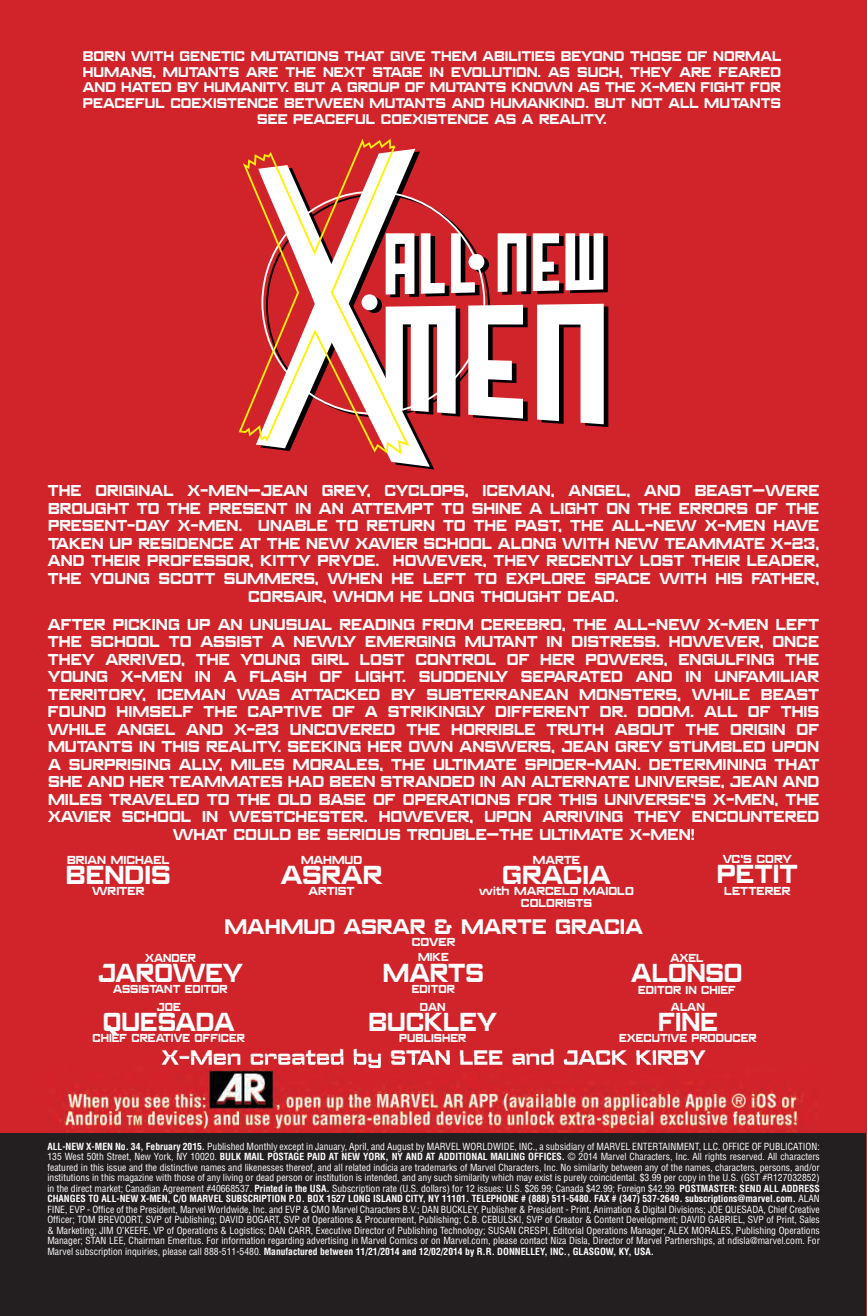
<style>
.page{position:relative;width:867px;height:1316px;background:#fff}
.page>*{position:absolute;margin:0;border:0;box-sizing:border-box;transform-origin:0 0}
.t1{font:700 25.9px "Register Wide";color:#fff;scale:.94 1}
.t2{font:700 25.9px "Register Wide";color:#fff}
.t3{font:700 21px "Register Wide";color:#fff}
.t4{font:700 15.75px/17.5px "Register Wide";color:#fff;text-align:center}
.t5{font:700 14px/15.8px "Register Wide";color:#fff;text-align:center}
.t6{font:700 11.55px "Register Wide";color:#fff;scale:.94 1}
.t7{font:700 11.55px/11.5px "Register Wide";color:#fff;text-align:center}
.t8{font:condensed 9.62px/10.5px "Helvetica";color:#fff;text-align:justify}
.s1{font-weight:700}
</style>
<div class="page">
<div style="left:0;top:0;width:866px;height:1153px;background:#d1232a"></div>
<div style="left:0;top:1133px;width:865px;height:182px;background:#231f20"></div>
<div style="left:473px;top:257px;width:16px;height:15px;background:#000001;border-radius:50%"></div>
<svg style="left:429px;top:205px;width:56px;height:209px"></svg>
<svg style="left:387px;top:149px;width:42px;height:317px"></svg>
<svg style="left:409px;top:306px;width:51px;height:110px;background:#cfbdbe"></svg>
<svg style="left:468px;top:305px;width:59px;height:116px"></svg>
<svg style="left:537px;top:304px;width:71px;height:123px"></svg>
<svg style="left:409px;top:233px;width:70px;height:64px"></svg>
<svg style="left:497px;top:233px;width:110px;height:61px;background:#ba9c9d"></svg>
<div style="left:468px;top:254px;width:16px;height:16px;background:#fff;border-radius:50%"></div>
<svg style="left:238px;top:139px;width:171px;height:315px"></svg>
<img style="left:60px;top:1064px;width:743px;height:68px">
<img style="left:161px;top:1056px;width:259px;height:11px">
<img style="left:420px;top:1056px;width:134px;height:8px">
<svg style="left:417px;top:1056px;width:3px;height:8px"></svg>
<img style="left:563px;top:1056px;width:33px;height:8px">
<img style="left:596px;top:1056px;width:106px;height:8px">
<p class="t5" style="left:83px;top:47px;width:699px">BORN WITH GENETIC MUTATIONS THAT GIVE THEM ABILITIES BEYOND THOSE OF NORMAL HUMANS, MUTANTS ARE THE NEXT STAGE IN EVOLUTION. AS SUCH, THEY ARE FEARED AND HATED BY HUMANITY. BUT A GROUP OF MUTANTS KNOWN AS THE X-MEN FIGHT FOR PEACEFUL COEXISTENCE BETWEEN MUTANTS AND HUMANKIND. BUT NOT ALL MUTANTS SEE PEACEFUL COEXISTENCE AS A REALITY.</p>
<p class="t4" style="left:48px;top:481px;width:772px">THE ORIGINAL X-MEN—JEAN GREY, CYCLOPS, ICEMAN, ANGEL, AND BEAST—WERE BROUGHT TO THE PRESENT IN AN ATTEMPT TO SHINE A LIGHT ON THE ERRORS OF THE PRESENT-DAY X-MEN. UNABLE TO RETURN TO THE PAST, THE ALL-NEW X-MEN HAVE TAKEN UP RESIDENCE AT THE NEW XAVIER SCHOOL ALONG WITH NEW TEAMMATE X-23, AND THEIR PROFESSOR, KITTY PRYDE. HOWEVER, THEY RECENTLY LOST THEIR LEADER, THE YOUNG SCOTT SUMMERS, WHEN HE LEFT TO EXPLORE SPACE WITH HIS FATHER, CORSAIR, WHOM HE LONG THOUGHT DEAD.</p>
<p class="t4" style="left:48px;top:614px;width:772px">AFTER PICKING UP AN UNUSUAL READING FROM CEREBRO, THE ALL-NEW X-MEN LEFT THE SCHOOL TO ASSIST A NEWLY EMERGING MUTANT IN DISTRESS. HOWEVER, ONCE THEY ARRIVED, THE YOUNG GIRL LOST CONTROL OF HER POWERS, ENGULFING THE YOUNG X-MEN IN A FLASH OF LIGHT. SUDDENLY SEPARATED AND IN UNFAMILIAR TERRITORY, ICEMAN WAS ATTACKED BY SUBTERRANEAN MONSTERS, WHILE BEAST FOUND HIMSELF THE CAPTIVE OF A STRIKINGLY DIFFERENT DR. DOOM. ALL OF THIS WHILE ANGEL AND X-23 UNCOVERED THE HORRIBLE TRUTH ABOUT THE ORIGIN OF MUTANTS IN THIS REALITY. SEEKING HER OWN ANSWERS, JEAN GREY STUMBLED UPON A SURPRISING ALLY, MILES MORALES, THE ULTIMATE SPIDER-MAN. DETERMINING THAT SHE AND HER TEAMMATES HAD BEEN STRANDED IN AN ALTERNATE UNIVERSE, JEAN AND MILES TRAVELED TO THE OLD BASE OF OPERATIONS FOR THIS UNIVERSE’S X-MEN, THE XAVIER SCHOOL IN WESTCHESTER. HOWEVER, UPON ARRIVING THEY ENCOUNTERED WHAT COULD BE SERIOUS TROUBLE—THE ULTIMATE X-MEN!</p>
<p class="t7" style="left:67px;top:852px;width:104px">BRIAN MICHAEL</p>
<h1 class="t2" style="left:66px;top:855px;width:106px">BENDIS</h1>
<p class="t7" style="left:92px;top:884px;width:54px">WRITER</p>
<p class="t7" style="left:532px;top:852px;width:49px">MARTE</p>
<h1 class="t2" style="left:502px;top:855px;width:110px">GRACIA</h1>
<p class="t7" style="left:479px;top:884px;width:156px">with MARCELO MAIOLO<br>COLORISTS</p>
<h2 class="t3" style="left:224px;top:911px;width:420px">MAHMUD ASRAR &amp; MARTE GRACIA</h2>
<p class="t7" style="left:412px;top:934px;width:45px">COVER</p>
<p class="t7" style="left:301px;top:852px;width:63px">MAHMUD</p>
<h1 class="t2" style="left:281px;top:855px;width:103px">ASRAR</h1>
<p class="t7" style="left:308px;top:884px;width:48px">ARTIST</p>
<p class="t7" style="left:722px;top:852px;width:71px">VC’S CORY</p>
<h1 class="t2" style="left:716px;top:855px;width:83px">PETIT</h1>
<p class="t7" style="left:724px;top:884px;width:68px">LETTERER</p>
<p class="t6" style="left:145px;top:949px;width:55px">XANDER</p>
<h1 class="t1" style="left:98px;top:954px;width:156px">JAROWEY</h1>
<p class="t6" style="left:113px;top:980px;width:123px">ASSISTANT EDITOR</p>
<p class="t6" style="left:157px;top:997px;width:27px">JOE</p>
<h1 class="t1" style="left:103px;top:1002px;width:142px">QUESADA</h1>
<p class="t6" style="left:93px;top:1029px;width:164px">CHIEF CREATIVE OFFICER</p>
<p class="t6" style="left:418px;top:948px;width:34px">MIKE</p>
<h1 class="t1" style="left:383px;top:953px;width:109px">MARTS</h1>
<p class="t6" style="left:412px;top:980px;width:47px">EDITOR</p>
<p class="t6" style="left:420px;top:997px;width:29px">DAN</p>
<h1 class="t1" style="left:368px;top:1002px;width:138px">BUCKLEY</h1>
<p class="t6" style="left:399px;top:1029px;width:73px">PUBLISHER</p>
<p class="t6" style="left:670px;top:949px;width:37px">AXEL</p>
<h1 class="t1" style="left:631px;top:954px;width:120px">ALONSO</h1>
<p class="t6" style="left:638px;top:981px;width:105px">EDITOR IN CHIEF</p>
<p class="t6" style="left:670px;top:997px;width:37px">ALAN</p>
<h1 class="t1" style="left:657px;top:1002px;width:65px">FINE</h1>
<p class="t6" style="left:619px;top:1029px;width:148px">EXECUTIVE PRODUCER</p>
<h2 class="t3" style="left:161px;top:1042px;width:545px">X-Men created by STAN LEE and JACK KIRBY</h2>
<p class="t8" style="left:47px;top:1140px;width:773px"><span class="s1">ALL-NEW X-MEN No. 34, February 2015.</span> Published Monthly except in January, April, and August by MARVEL WORLDWIDE, INC., a subsidiary of MARVEL ENTERTAINMENT, LLC. OFFICE OF PUBLICATION:<br>135 West 50th Street, New York, NY 10020. <span class="s1">BULK MAIL POSTAGE PAID AT NEW YORK, NY AND AT ADDITIONAL MAILING OFFICES.</span> © 2014 Marvel Characters, Inc. All rights reserved. All characters featured in this issue and the distinctive names and likenesses thereof, and all related indicia are trademarks of Marvel Characters, Inc. No similarity between any of the names, characters, persons, and/or institutions in this magazine with those of any living or dead person or institution is intended, and any such similarity which may exist is purely coincidental. $3.99 per copy in the U.S. (GST #R127032852) in the direct market; Canadian Agreement #40668537. <span class="s1">Printed in the USA.</span> Subscription rate (U.S. dollars) for 12 issues: U.S. $26.99; Canada $42.99; Foreign $42.99. <span class="s1">POSTMASTER: SEND ALL ADDRESS CHANGES TO ALL-NEW X-MEN, C/O MARVEL SUBSCRIPTION P.O. BOX 1527 LONG ISLAND CITY, NY 11101. TELEPHONE # (888) 511-5480. FAX # (347) 537-2649. subscriptions@marvel.com.</span> ALAN FINE, EVP - Office of the President, Marvel Worldwide, Inc. and EVP &amp; CMO Marvel Characters B.V.; DAN BUCKLEY, Publisher &amp; President - Print, Animation &amp; Digital Divisions; JOE QUESADA, Chief Creative Officer; TOM BREVOORT, SVP of Publishing; DAVID BOGART, SVP of Operations &amp; Procurement, Publishing; C.B. CEBULSKI, SVP of Creator &amp; Content Development; DAVID GABRIEL, SVP of Print, Sales &amp; Marketing; JIM O’KEEFE, VP of Operations &amp; Logistics; DAN CARR, Executive Director of Publishing Technology; SUSAN CRESPI, Editorial Operations Manager; ALEX MORALES, Publishing Operations Manager; STAN LEE, Chairman Emeritus. For information regarding advertising in Marvel Comics or on Marvel.com, please contact Niza Disla, Director of Marvel Partnerships, at ndisla@marvel.com. For Marvel subscription inquiries, please call 888-511-5480. <span class="s1">Manufactured between 11/21/2014 and 12/02/2014 by R.R. DONNELLEY, INC., GLASGOW, KY, USA.</span></p>
</div>
